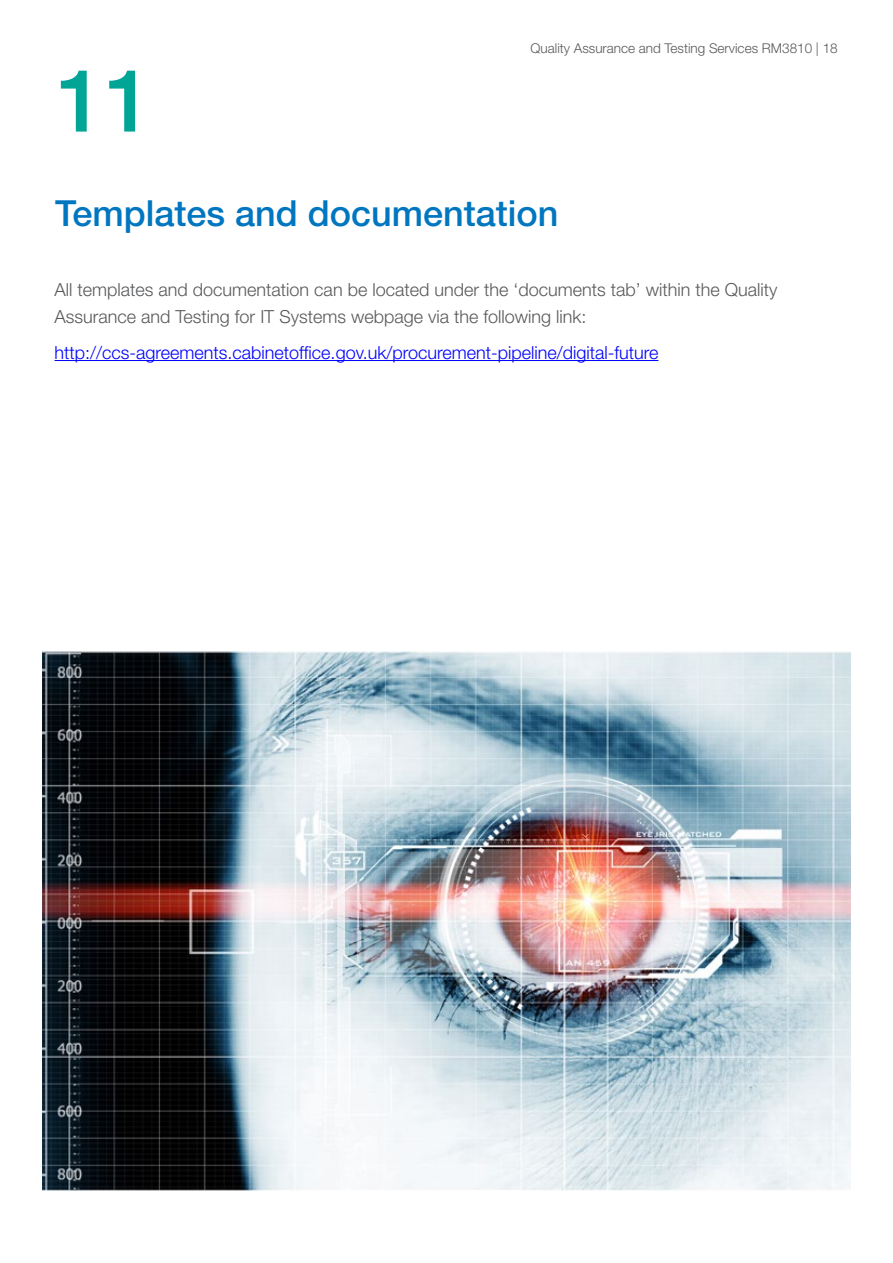
<style>
.page{position:relative;width:893px;height:1263px;background:#fff}
.page>*{position:absolute;margin:0;border:0;box-sizing:border-box;transform-origin:0 0}
.t1{font:500 87px "Helvetica Neue LT";color:#00a595}
.t2{font:500 36px "Helvetica Neue LT";color:#0076c0}
.t3{font:300 18px/27px "Helvetica Neue LT";color:#58595b}
.t4{font:300 18px "Helvetica Neue LT";color:#00f}
.t5{font:300 13.5px "Helvetica Neue";color:#58595b}
</style>
<div class="page">
<hr style="left:55px;top:360px;width:603px;height:1px;background:#00f">
<img style="left:43px;top:652px;width:807px;height:539px">
<h1 class="t1" style="left:56px;top:49px;width:98px">11</h1>
<p class="t5" style="left:531px;top:40px;width:309px">Quality Assurance and Testing Services RM3810 | 18</p>
<h2 class="t2" style="left:55px;top:192px;width:505px">Templates and documentation</h2>
<p class="t3" style="left:55px;top:276px;width:724px">All templates and documentation can be located under the ‘documents tab’ within the Quality<br>Assurance and Testing for IT Systems webpage via the following link:</p>
<p class="t4" style="left:55px;top:341px;width:605px">http://ccs-agreements.cabinetoffice.gov.uk/procurement-pipeline/digital-future</p>
</div>
